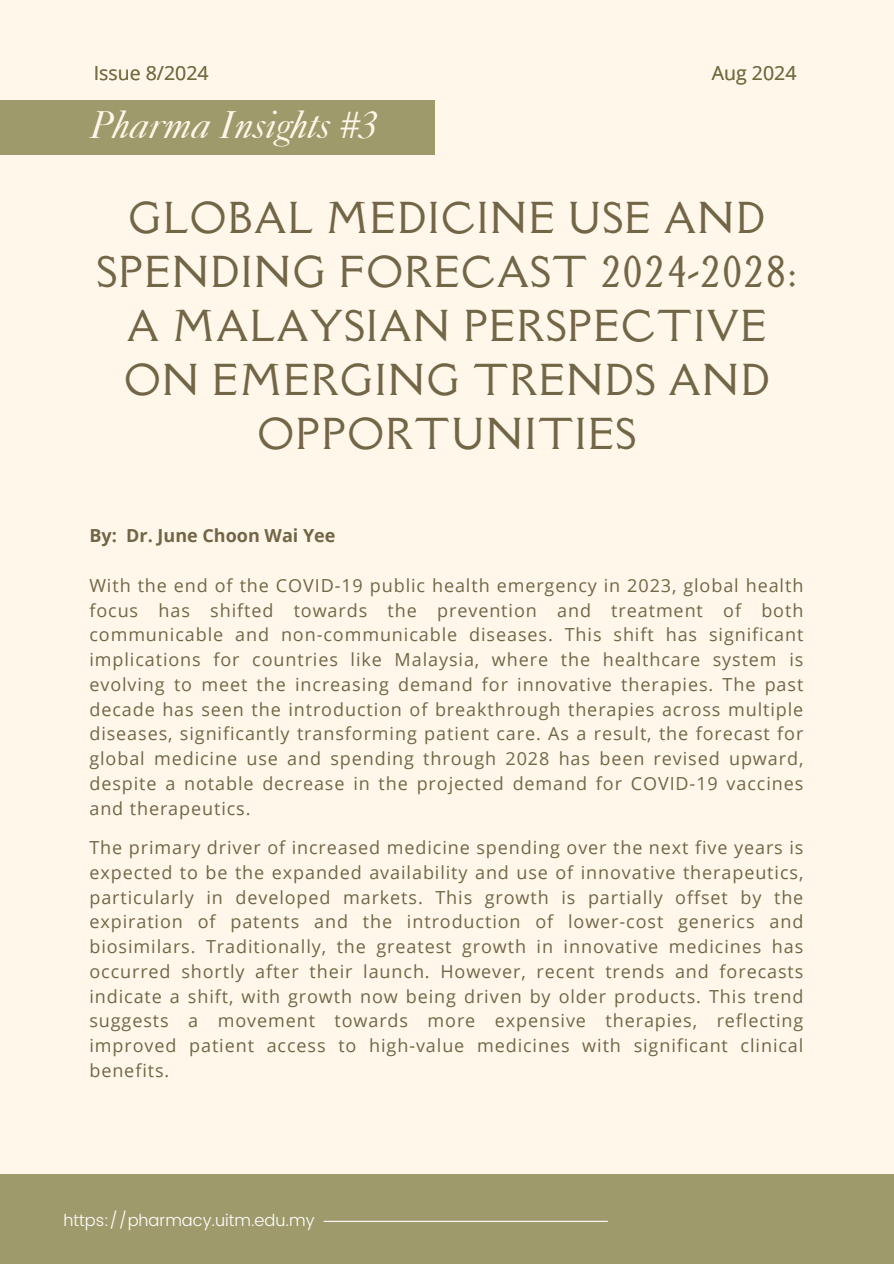
<style>
.page{position:relative;width:894px;height:1264px;background:#fff}
.page>*{position:absolute;margin:0;border:0;box-sizing:border-box;transform-origin:0 0}
.t1{font:39px/54px "Della Respira";letter-spacing:.05em;color:#726646;text-align:center}
.t2{font:italic 39px "Caslon 540 LT Std";letter-spacing:-.01em;color:#fff7ea}
.t3{font:19.5px "Open Sans";color:#706b42}
.t4{font:18px/24.8px "Open Sans";letter-spacing:.05em;color:#726646;text-align:justify}
.t5{font:700 18px "Open Sans";color:#726646}
.t6{font:300 16.5px "Poppins";color:#fff}
</style>
<div class="page">
<div style="left:0;top:0;width:893px;height:1263px;background:#fff7ea"></div>
<div style="left:0;top:101px;width:434px;height:54px;background:#9f9a6b"></div>
<div style="left:0;top:1174px;width:893px;height:89px;background:#9f9a6b"></div>
<hr style="left:323px;top:1220px;width:284px;height:1px;background:#fff">
<p class="t3" style="left:94px;top:59px;width:116px">Issue 8/2024</p>
<h4 class="t3" style="left:711px;top:59px;width:86px">Aug 2024</h4>
<h1 class="t2" style="left:89px;top:111px;width:290px">Pharma Insights #3</h1>
<h3 class="t1" style="left:97px;top:191px;width:700px">GLOBAL MEDICINE USE AND<br>SPENDING FORECAST 2024-2028:<br>A MALAYSIAN PERSPECTIVE<br>ON EMERGING TRENDS AND<br>OPPORTUNITIES</h3>
<h4 class="t5" style="left:89px;top:522px;width:247px">By: Dr. June Choon Wai Yee</h4>
<h4 class="t4" style="left:89px;top:572px;width:715px">With the end of the COVID-19 public health emergency in 2023, global health focus has shifted towards the prevention and treatment of both communicable and non-communicable diseases. This shift has significant implications for countries like Malaysia, where the healthcare system is evolving to meet the increasing demand for innovative therapies. The past decade has seen the introduction of breakthrough therapies across multiple diseases, significantly transforming patient care. As a result, the forecast for global medicine use and spending through 2028 has been revised upward, despite a notable decrease in the projected demand for COVID-19 vaccines and therapeutics.</h4>
<h4 class="t4" style="left:89px;top:834px;width:715px">The primary driver of increased medicine spending over the next five years is expected to be the expanded availability and use of innovative therapeutics, particularly in developed markets. This growth is partially offset by the expiration of patents and the introduction of lower-cost generics and biosimilars. Traditionally, the greatest growth in innovative medicines has occurred shortly after their launch. However, recent trends and forecasts indicate a shift, with growth now being driven by older products. This trend suggests a movement towards more expensive therapies, reflecting improved patient access to high-value medicines with significant clinical benefits.</h4>
<h2 class="t6" style="left:63px;top:1210px;width:252px">https://pharmacy.uitm.edu.my</h2>
</div>
